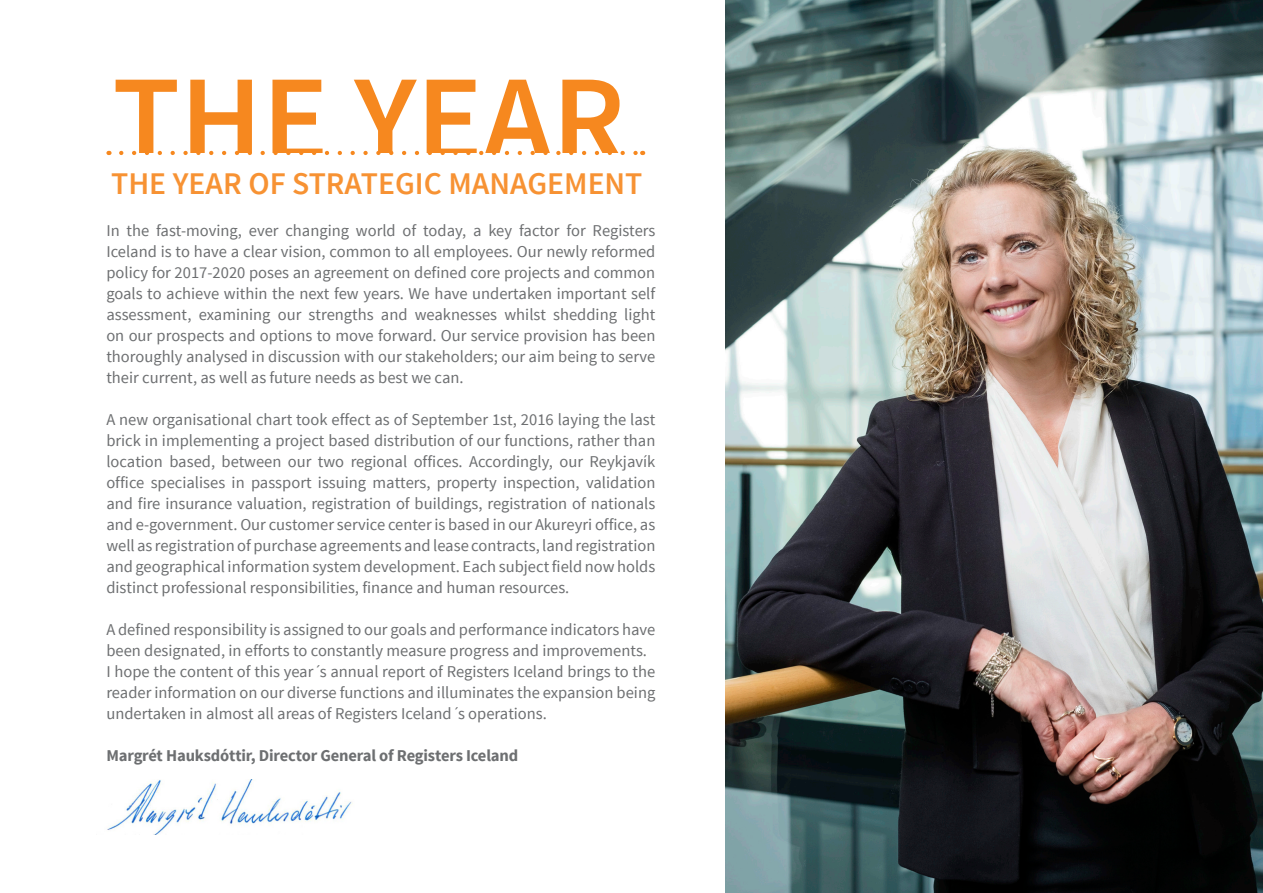
<style>
.page{position:relative;width:1263px;height:893px;background:#fff}
.page>*{position:absolute;margin:0;border:0;box-sizing:border-box;transform-origin:0 0}
.t1{font:600 123.9px "Source Sans Pro";color:#f6881f}
.t2{font:600 31.5px "Source Sans Pro";color:#f79233}
.t3{font:16.5px/21px "Source Sans Pro";color:#6d6f71;text-align:justify}
.t4{font:700 16.5px "Source Sans Pro";letter-spacing:-.01em;color:#6d6f71}
</style>
<div class="page">
<svg style="left:121px;top:151px;width:515px;height:4px"></svg>
<img style="left:725px;top:0;width:538px;height:893px">
<img style="left:107px;top:779px;width:246px;height:56px">
<h1 class="t1" style="left:112px;top:41px;width:515px">THE YEAR</h1>
<h2 class="t2" style="left:111px;top:164px;width:533px">THE YEAR OF STRATEGIC MANAGEMENT</h2>
<p class="t3" style="left:106px;top:220px;width:550px">In the fast-moving, ever changing world of today, a key factor for Registers Iceland is to have a clear vision, common to all employees. Our newly reformed policy for 2017-2020 poses an agreement on defined core projects and common goals to achieve within the next few years. We have undertaken important self assessment, examining our strengths and weaknesses whilst shedding light on our prospects and options to move forward. Our service provision has been thoroughly analysed in discussion with our stakeholders; our aim being to serve their current, as well as future needs as best we can.</p>
<p class="t3" style="left:106px;top:409px;width:550px">A new organisational chart took effect as of September 1st, 2016 laying the last brick in implementing a project based distribution of our functions, rather than location based, between our two regional offices. Accordingly, our Reykjavík office specialises in passport issuing matters, property inspection, validation and fire insurance valuation, registration of buildings, registration of nationals and e-government. Our customer service center is based in our Akureyri office, as well as registration of purchase agreements and lease contracts, land registration and geographical information system development. Each subject field now holds distinct professional responsibilities, finance and human resources.</p>
<p class="t3" style="left:106px;top:619px;width:550px;text-align:left">A defined responsibility is assigned to our goals and performance indicators have been designated, in efforts to constantly measure progress and improvements.<br>I hope the content of this year´s annual report of Registers Iceland brings to the reader information on our diverse functions and illuminates the expansion being undertaken in almost all areas of Registers Iceland´s operations.</p>
<p class="t4" style="left:106px;top:745px;width:413px">Margrét Hauksdóttir, Director General of Registers Iceland</p>
</div>
